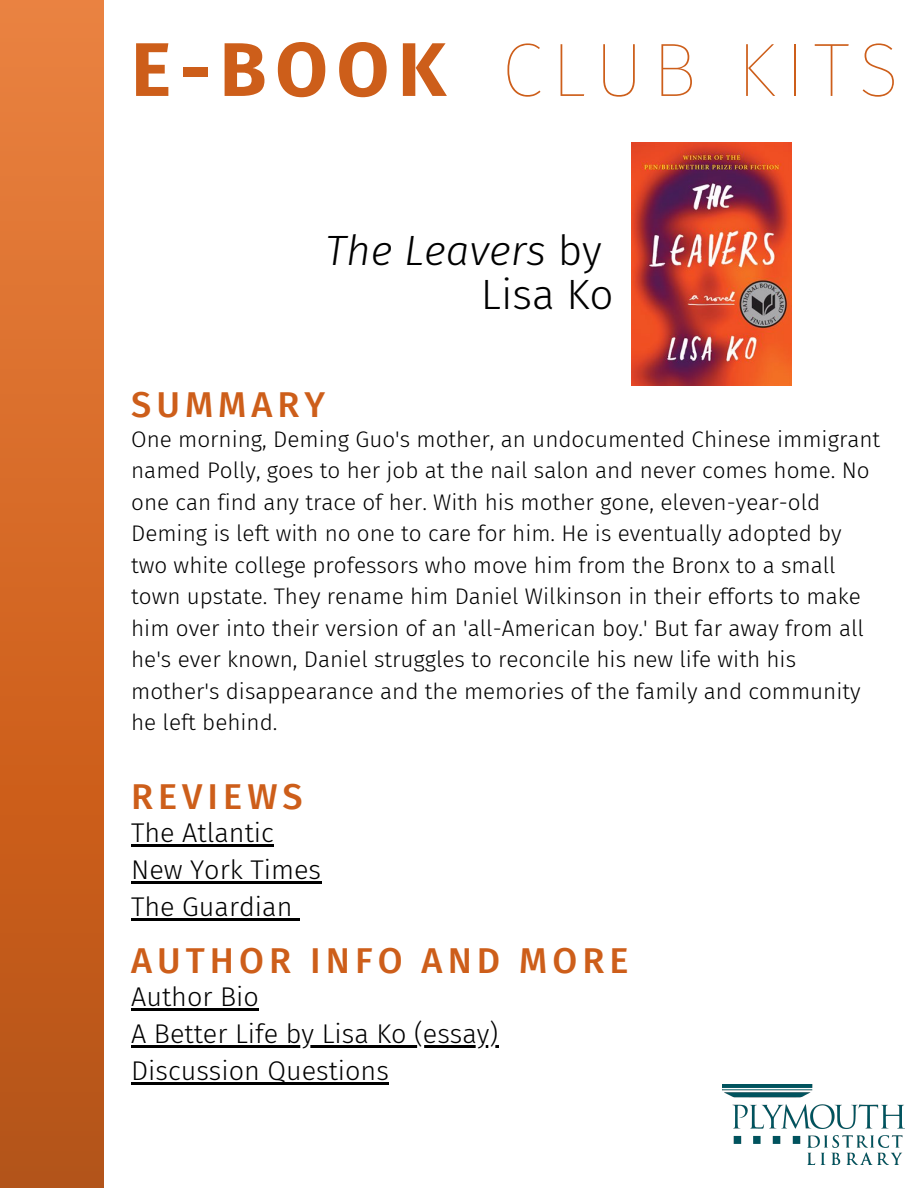
<style>
.page{position:relative;width:918px;height:1188px;background:#fff}
.page>*{position:absolute;margin:0;border:0;box-sizing:border-box;transform-origin:0 0}
.t1{font:100 75.9px "Fira Sans";letter-spacing:.115em;color:#cd5e1a}
.t2{font:700 75.9px "Fira Sans";color:#cd5e1a}
.t3{font:italic 300 42.3px "Fira Sans";color:#000}
.t4{font:300 42.3px "Fira Sans";color:#000}
.t5{font:500 36px "Fira Sans";letter-spacing:.14em;color:#cd5e1a}
.t6{font:300 27px "Fira Sans";color:#000}
.t7{font:300 22.5px/31.5px "Fira Sans";color:#000}
.s1{font-style:normal}
</style>
<div class="page">
<div style="left:0;top:0;width:103px;height:1188px;background:linear-gradient(to bottom,#ed813d,#b85011)"></div>
<img style="left:722px;top:1085px;width:183px;height:80px">
<img style="left:631px;top:142px;width:161px;height:243px">
<hr style="left:131px;top:844px;width:143px;height:2px;background:#000">
<hr style="left:131px;top:881px;width:190px;height:3px;background:#000">
<hr style="left:131px;top:918px;width:161px;height:3px;background:#000">
<svg style="left:292px;top:918px;width:8px;height:3px"></svg>
<hr style="left:131px;top:1008px;width:128px;height:2px;background:#000">
<hr style="left:131px;top:1045px;width:367px;height:3px;background:#000">
<hr style="left:131px;top:1082px;width:258px;height:3px;background:#000">
<p class="t2" style="left:131px;top:25px;width:316px">E-BOOK</p>
<p class="t1" style="left:502px;top:25px;width:399px">CLUB KITS</p>
<p class="t3" style="left:325px;top:225px;width:278px">The Leavers <span class="s1">by</span></p>
<p class="t4" style="left:481px;top:270px;width:134px">Lisa Ko</p>
<p class="t5" style="left:131px;top:383px;width:195px">SUMMARY</p>
<p class="t7" style="left:131px;top:424px;width:751px">One morning, Deming Guo's mother, an undocumented Chinese immigrant named Polly, goes to her job at the nail salon and never comes home. No one can find any trace of her. With his mother gone, eleven-year-old Deming is left with no one to care for him. He is eventually adopted by two white college professors who move him from the Bronx to a small town upstate. They rename him Daniel Wilkinson in their efforts to make him over into their version of an 'all-American boy.' But far away from all he's ever known, Daniel struggles to reconcile his new life with his mother's disappearance and the memories of the family and community he left behind.</p>
<p class="t5" style="left:131px;top:775px;width:173px">REVIEWS</p>
<p class="t6" style="left:131px;top:817px;width:144px">The Atlantic</p>
<p class="t6" style="left:131px;top:854px;width:192px">New York Times</p>
<p class="t6" style="left:131px;top:891px;width:163px">The Guardian</p>
<p class="t5" style="left:131px;top:939px;width:499px">AUTHOR INFO AND MORE</p>
<p class="t6" style="left:131px;top:981px;width:129px">Author Bio</p>
<p class="t6" style="left:131px;top:1018px;width:369px">A Better Life by Lisa Ko (essay)</p>
<p class="t6" style="left:131px;top:1055px;width:259px">Discussion Questions</p>
</div>
